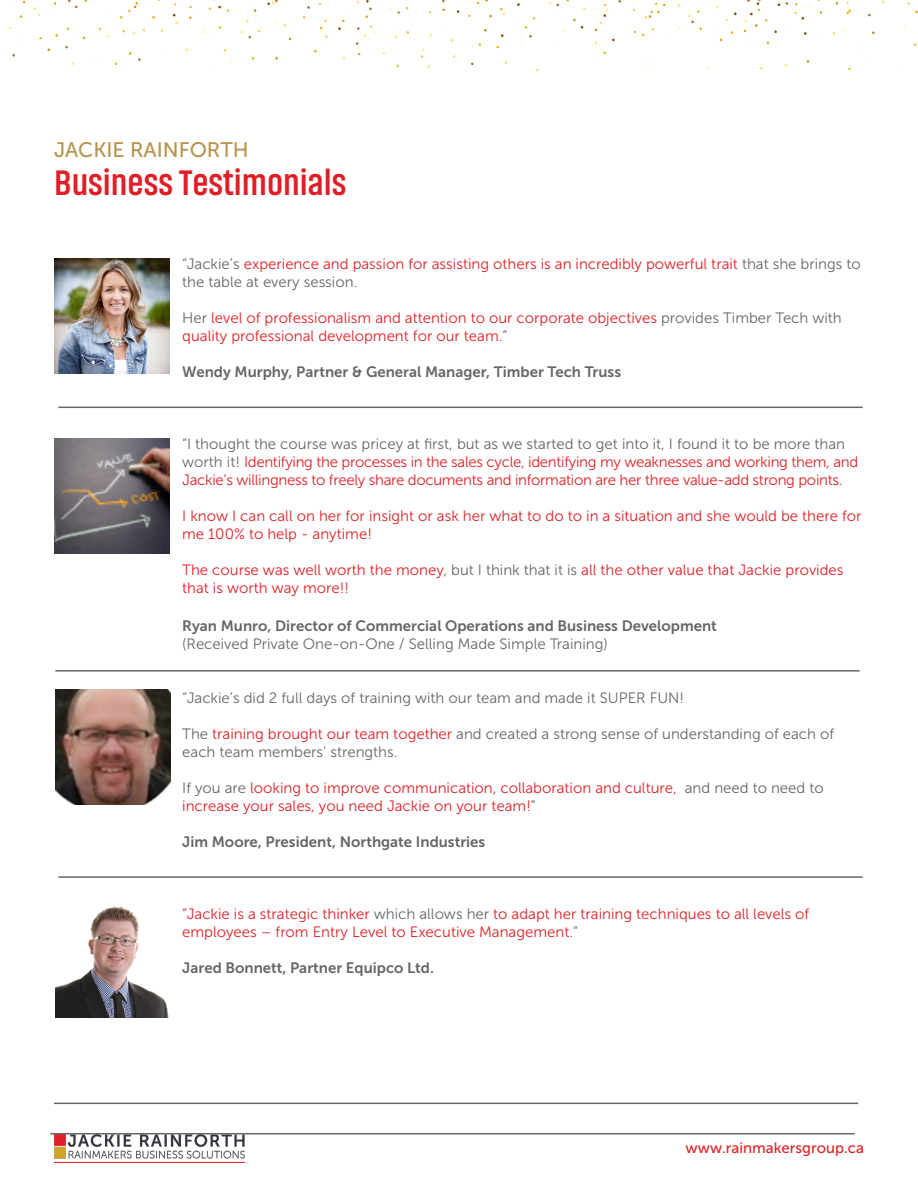
<style>
.page{position:relative;width:918px;height:1188px;background:#fff}
.page>*{position:absolute;margin:0;border:0;box-sizing:border-box;transform-origin:0 0}
.t1{font:700 36px "Akhand";color:#e01e25}
.t2{font:21px "Museo Sans 500";color:#b6944d}
.t3{font:15px/18px "Museo Sans 300";color:#de2227}
.t4{font:15px/18px "Museo Sans 300";letter-spacing:-.02em;color:#de2227}
.t5{font:15px/18px "Museo Sans 300";color:#656666}
.t6{font:15px "Museo Sans 700";color:#656666}
.t7{font:15px "Museo Sans 500";color:#de2227}
.s1{color:#656666}
.s2{color:#de2227}
</style>
<div class="page">
<img style="left:8px;top:0;width:910px;height:72px">
<img style="left:55px;top:689px;width:116px;height:116px">
<img style="left:55px;top:906px;width:114px;height:112px">
<img style="left:54px;top:1134px;width:191px;height:29px">
<hr style="left:55px;top:670px;width:805px;height:2px;background:#656666">
<hr style="left:58px;top:876px;width:805px;height:2px;background:#656666">
<hr style="left:50px;top:1133px;width:805px;height:1px;background:#656666">
<hr style="left:54px;top:1103px;width:804px;height:1px;background:#656666">
<hr style="left:58px;top:407px;width:805px;height:1px;background:#656666">
<img style="left:54px;top:258px;width:115px;height:115px">
<img style="left:54px;top:438px;width:115px;height:116px">
<p class="t2" style="left:54px;top:138px;width:196px">JACKIE RAINFORTH</p>
<p class="t1" style="left:54px;top:163px;width:294px">Business Testimonials</p>
<p class="t3" style="left:182px;top:255px;width:680px"><span class="s1">“Jackie’s</span> experience and passion for assisting others is an incredibly powerful trait <span class="s1">that she brings to the table at every session.</span></p>
<p class="t3" style="left:182px;top:309px;width:661px"><span class="s1">Her</span> level of professionalism and attention to our corporate objectives <span class="s1">provides Timber Tech with </span>quality professional development for our team.<span class="s1">”</span></p>
<p class="t6" style="left:182px;top:364px;width:440px">Wendy Murphy, Partner &amp; General Manager, Timber Tech Truss</p>
<p class="t4" style="left:182px;top:435px;width:678px"><span class="s1">“I thought the course was pricey at first, but as we started to get into it, I found it to be more than worth it!</span> Identifying the processes in the sales cycle, identifying my weaknesses and working them, and<br>Jackie’s willingness to freely share documents and information are her three value-add strong points.</p>
<p class="t3" style="left:182px;top:507px;width:681px">I know I can call on her for insight or ask her what to do to in a situation and she would be there for me 100% to help - anytime!</p>
<p class="t3" style="left:182px;top:561px;width:663px">The course was well worth the money<span class="s1">, but I think that it is</span> all the other value that Jackie provides that is worth way more!!</p>
<p class="t6" style="left:182px;top:618px;width:536px">Ryan Munro, Director of Commercial Operations and Business Development</p>
<p class="t5" style="left:182px;top:635px;width:427px">(Received Private One-on-One / Selling Made Simple Training)</p>
<p class="t5" style="left:182px;top:689px;width:503px">“Jackie’s did 2 full days of training with our team and made it SUPER FUN!</p>
<p class="t5" style="left:182px;top:725px;width:653px">The <span class="s2">training brought our team together</span> and created a strong sense of understanding of each of each team members’ strengths.</p>
<p class="t3" style="left:182px;top:779px;width:643px"><span class="s1">If you are</span> looking to improve communication, collaboration and culture, <span class="s1">and need to need to </span>increase your sales, you need Jackie on your team!<span class="s1">”</span></p>
<p class="t6" style="left:182px;top:834px;width:305px">Jim Moore, President, Northgate Industries</p>
<p class="t3" style="left:182px;top:905px;width:629px">“Jackie is a strategic thinker <span class="s1">which allows her</span> to adapt her training techniques to all levels of employees – from Entry Level to Executive Management.<span class="s1">”</span></p>
<p class="t6" style="left:182px;top:960px;width:253px">Jared Bonnett, Partner Equipco Ltd.</p>
<p class="t7" style="left:686px;top:1140px;width:180px">www.rainmakersgroup.ca</p>
</div>
